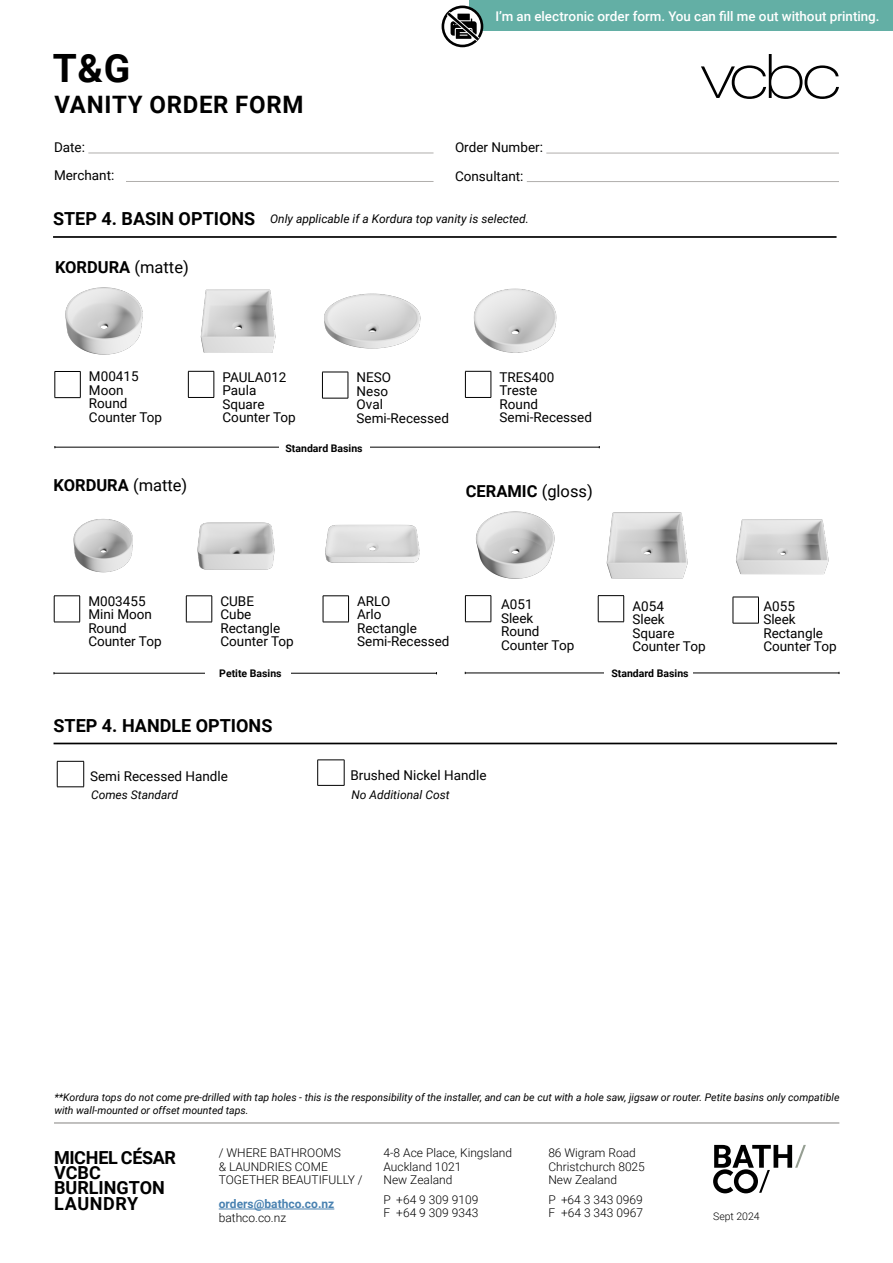
<style>
.page{position:relative;width:893px;height:1263px;background:#fff}
.page>*{position:absolute;margin:0;border:0;box-sizing:border-box;transform-origin:0 0}
.t1{font:700 39px "Roboto";color:#000}
.t2{font:700 24px "Roboto";letter-spacing:.03em;color:#000}
.t3{font:700 18px/15.3px "Roboto";color:#000}
.t4{font:700 16.5px "Roboto";color:#000}
.t5{font:13.5px/13.5px "Roboto";color:#000}
.t6{font:500 13.35px "Roboto";color:#fff}
.t7{font:300 12px/13.5px "Roboto";color:#000}
.t8{font:italic 12px "Roboto";color:#000}
.t9{font:700 12px "Roboto";color:#4a82b1}
.t10{font:italic 10.5px/13.5px "Roboto";color:#000}
.t11{font:700 10.5px "Roboto";color:#000}
.t12{font:300 10.5px "Roboto";color:#000}
.s1{font-weight:700;font-style:normal;font-size:18px}
.s2{font-weight:400}
</style>
<div class="page">
<hr style="left:88px;top:153px;width:346px;height:1px;background:#b0aeac">
<hr style="left:126px;top:181px;width:308px;height:1px;background:#b0aeac">
<hr style="left:546px;top:153px;width:293px;height:1px;background:#b0aeac">
<hr style="left:527px;top:181px;width:312px;height:1px;background:#b0aeac">
<svg style="left:701px;top:54px;width:138px;height:45px"></svg>
<svg style="left:713px;top:1145px;width:93px;height:48px"></svg>
<hr style="left:219px;top:1209px;width:115px;height:1px;background:#4a82b1">
<hr style="left:54px;top:1123px;width:785px;height:1px;background:#858380">
<div style="left:469px;top:0;width:424px;height:31px;background:#63afa5"></div>
<div style="left:442px;top:6px;width:41px;height:41px;border:3px solid #000;border-radius:50%"></div>
<svg style="left:442px;top:7px;width:42px;height:39px"></svg>
<hr style="left:53px;top:236px;width:783px;height:2px;background:#000">
<hr style="left:54px;top:743px;width:783px;height:1px;background:#000">
<svg style="left:317px;top:760px;width:28px;height:26px"></svg>
<svg style="left:57px;top:761px;width:27px;height:26px"></svg>
<svg style="left:598px;top:595px;width:26px;height:27px"></svg>
<svg style="left:733px;top:598px;width:26px;height:26px"></svg>
<svg style="left:465px;top:595px;width:27px;height:27px"></svg>
<svg style="left:55px;top:372px;width:26px;height:26px"></svg>
<svg style="left:188px;top:372px;width:27px;height:26px"></svg>
<hr style="left:55px;top:447px;width:544px;height:1px;background:#000">
<div style="left:279px;top:438px;width:90px;height:16px;background:#fff"></div>
<svg style="left:54px;top:595px;width:26px;height:28px"></svg>
<svg style="left:186px;top:595px;width:27px;height:28px"></svg>
<svg style="left:323px;top:595px;width:26px;height:28px"></svg>
<hr style="left:54px;top:673px;width:382px;height:1px;background:#000">
<div style="left:205px;top:664px;width:86px;height:16px;background:#fff"></div>
<hr style="left:465px;top:673px;width:374px;height:1px;background:#000">
<div style="left:604px;top:664px;width:89px;height:16px;background:#fff"></div>
<svg style="left:322px;top:372px;width:27px;height:27px"></svg>
<img style="left:54px;top:287px;width:89px;height:85px">
<img style="left:188px;top:289px;width:88px;height:83px">
<img style="left:324px;top:293px;width:97px;height:56px">
<img style="left:73px;top:519px;width:60px;height:54px">
<img style="left:197px;top:522px;width:78px;height:48px">
<img style="left:325px;top:524px;width:95px;height:39px">
<img style="left:476px;top:511px;width:79px;height:68px">
<img style="left:606px;top:512px;width:82px;height:67px">
<img style="left:733px;top:519px;width:96px;height:79px">
<svg style="left:465px;top:371px;width:27px;height:27px"></svg>
<img style="left:473px;top:288px;width:84px;height:65px">
<h1 class="t1" style="left:53px;top:41px;width:79px">T&amp;G</h1>
<h2 class="t2" style="left:54px;top:87px;width:250px">VANITY ORDER FORM</h2>
<p class="t6" style="left:495px;top:7px;width:386px">I’m an electronic order form. You can fill me out without printing.</p>
<p class="t5" style="left:54px;top:132px;width:62px;line-height:28.5px">Date:<br>Merchant:</p>
<p class="t5" style="left:455px;top:133px;width:89px;line-height:28.5px">Order Number:<br>Consultant:</p>
<p class="t8" style="left:53px;top:210px;width:477px"><span class="s1">STEP 4. BASIN OPTIONS</span> Only applicable if a Kordura top vanity is selected.</p>
<p class="t4" style="left:55px;top:255px;width:135px">KORDURA <span class="s2">(matte)</span></p>
<p class="t5" style="left:89px;top:369px;width:75px">M00415<br>Moon<br>Round<br>Counter Top</p>
<p class="t5" style="left:223px;top:370px;width:75px">PAULA012<br>Paula<br>Square<br>Counter Top</p>
<p class="t5" style="left:357px;top:370px;width:94px">NESO<br>Neso<br>Oval<br>Semi-Recessed</p>
<p class="t5" style="left:500px;top:370px;width:94px">TRES400<br>Treste<br>Round<br>Semi-Recessed</p>
<p class="t4" style="left:54px;top:474px;width:135px">KORDURA <span class="s2">(matte)</span></p>
<p class="t11" style="left:285px;top:440px;width:79px">Standard Basins</p>
<p class="t4" style="left:466px;top:480px;width:128px">CERAMIC <span class="s2">(gloss)</span></p>
<p class="t5" style="left:88px;top:594px;width:75px">M003455<br>Mini Moon<br>Round<br>Counter Top</p>
<p class="t5" style="left:220px;top:594px;width:75px">CUBE<br>Cube<br>Rectangle<br>Counter Top</p>
<p class="t5" style="left:357px;top:594px;width:94px">ARLO<br>Arlo<br>Rectangle<br>Semi-Recessed</p>
<p class="t11" style="left:219px;top:666px;width:64px">Petite Basins</p>
<p class="t11" style="left:611px;top:666px;width:79px">Standard Basins</p>
<p class="t5" style="left:501px;top:597px;width:75px">A051<br>Sleek<br>Round<br>Counter Top</p>
<p class="t5" style="left:632px;top:598px;width:75px">A054<br>Sleek<br>Square<br>Counter Top</p>
<h3 class="t3" style="left:54px;top:717px;width:220px">STEP 4. HANDLE OPTIONS</h3>
<p class="t5" style="left:90px;top:769px;width:139px">Semi Recessed Handle</p>
<p class="t5" style="left:351px;top:768px;width:137px">Brushed Nickel Handle</p>
<p class="t8" style="left:91px;top:787px;width:89px">Comes Standard</p>
<p class="t8" style="left:351px;top:787px;width:100px">No Additional Cost</p>
<p class="t5" style="left:763px;top:599px;width:75px">A055<br>Sleek<br>Rectangle<br>Counter Top</p>
<p class="t10" style="left:54px;top:1090px;width:787px">**Kordura tops do not come pre-drilled with tap holes - this is the responsibility of the installer, and can be cut with a hole saw, jigsaw or router. Petite basins only compatible with wall-mounted or offset mounted taps.</p>
<h3 class="t3" style="left:54px;top:1149px;width:124px">MICHEL CÉSAR<br>VCBC<br>BURLINGTON<br>LAUNDRY</h3>
<p class="t7" style="left:384px;top:1146px;width:130px">4-8 Ace Place, Kingsland<br>Auckland 1021<br>New Zealand</p>
<p class="t7" style="left:219px;top:1146px;width:145px">/ WHERE BATHROOMS<br>&amp; LAUNDRIES COME<br>TOGETHER BEAUTIFULLY /</p>
<p class="t9" style="left:219px;top:1195px;width:117px">orders@bathco.co.nz</p>
<p class="t7" style="left:219px;top:1210px;width:69px">bathco.co.nz</p>
<p class="t7" style="left:384px;top:1192px;width:96px">P +64 9 309 9109<br>F +64 9 309 9343</p>
<p class="t7" style="left:548px;top:1146px;width:98px">86 Wigram Road<br>Christchurch 8025<br>New Zealand</p>
<p class="t7" style="left:548px;top:1192px;width:96px">P +64 3 343 0969<br>F +64 3 343 0967</p>
<p class="t12" style="left:713px;top:1208px;width:48px">Sept 2024</p>
</div>
